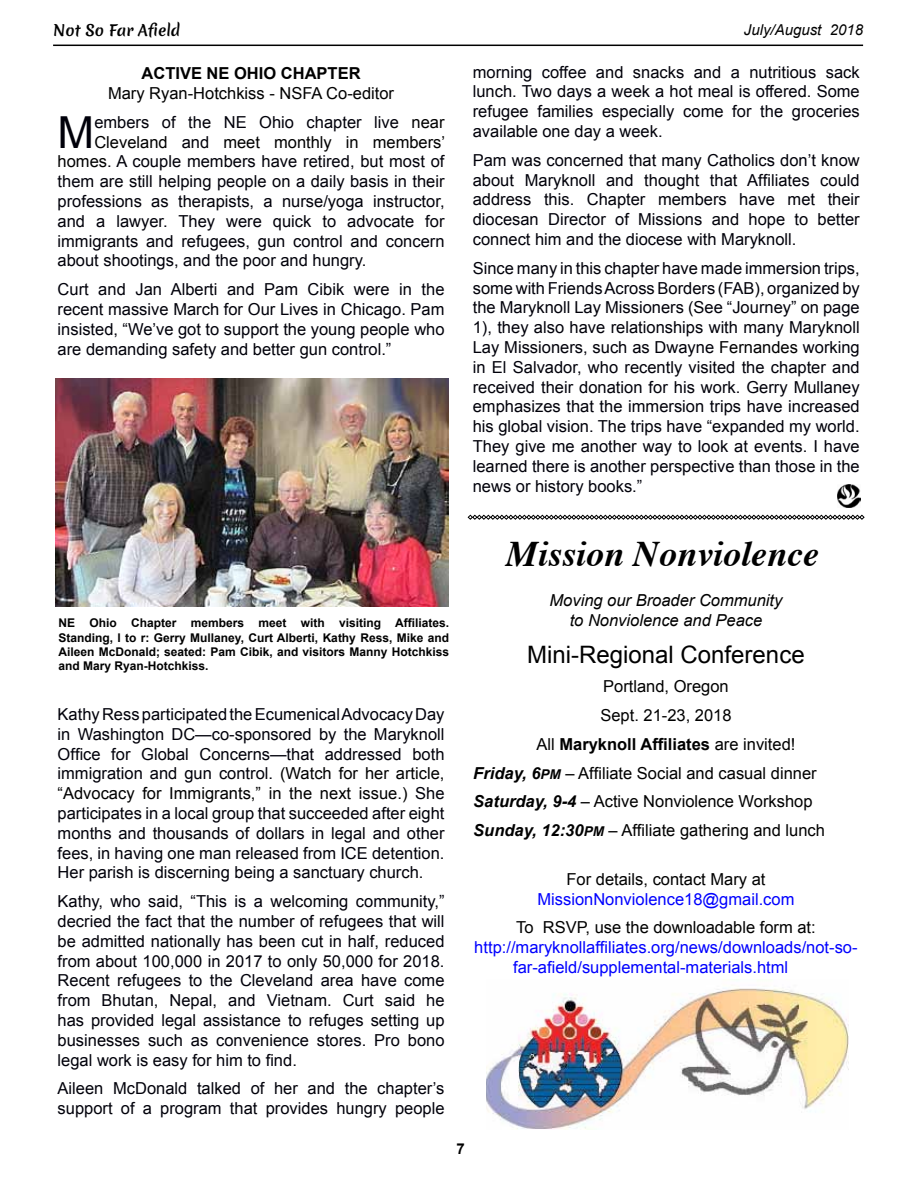
<style>
.page{position:relative;width:918px;height:1188px;background:#fff}
.page>*{position:absolute;margin:0;border:0;box-sizing:border-box;transform-origin:0 0}
.t1{font:44.1px "Arial";color:#00000a}
.t2{font:italic 700 36px "Times";color:#000}
.t3{font:24px "Arial";color:#000}
.t4{font:16.5px/19.8px "Arial";color:#00000a;text-align:justify}
.t5{font:16.5px "Arial";color:#000}
.t6{font:16.5px/19.8px "Arial";color:#00f}
.t7{font:700 16.5px "Arial";color:#000}
.t8{font:italic 16.5px/19.8px "Arial";color:#000;text-align:center}
.t9{font:italic 15px "Arial";color:#000}
.t10{font:15px "Merienda One";color:#000}
.t11{font:700 15px "Arial";color:#000}
.t12{font:700 12px/14.4px "Arial";color:#000;text-align:justify}
.s1{color:#000}
.s2{color:#00000a}
.s3{font-weight:400}
.s4{font-weight:700;font-style:italic}
.s5{font-weight:700;font-style:italic;font-size:13.5px}
</style>
<div class="page">
<hr style="left:53px;top:45px;width:810px;height:1px;background:#000">
<img style="left:56px;top:379px;width:392px;height:228px">
<svg style="left:468px;top:515px;width:397px;height:5px"></svg>
<img style="left:487px;top:979px;width:361px;height:150px">
<img style="left:838px;top:485px;width:22px;height:23px">
<p class="t10" style="left:53px;top:19px;width:129px">Not So Far Afield</p>
<p class="t7" style="left:142px;top:62px;width:221px">Active NE Ohio Chapter</p>
<p class="t5" style="left:108px;top:82px;width:288px">Mary Ryan-Hotchkiss - NSFA Co-editor</p>
<h1 class="t1" style="left:58px;top:103px;width:38px">M</h1>
<p class="t4" style="left:94px;top:112px;width:352px">embers of the NE Ohio chapter live <span class="s1">near</span></p>
<p class="t5" style="left:94px;top:131px;width:352px">Cleveland <span class="s2">and</span> meet monthly in members’</p>
<p class="t4" style="left:58px;top:152px;width:388px"><span class="s1">homes</span>. A couple members have retired, but most of</p>
<p class="t4" style="left:58px;top:172px;width:388px">them are still helping people on a daily basis in their</p>
<p class="t4" style="left:58px;top:191px;width:389px">professions as therapists, a nurse/yoga instructor,</p>
<p class="t4" style="left:58px;top:211px;width:388px">and a lawyer. They were quick to advocate for</p>
<p class="t4" style="left:58px;top:231px;width:388px">immigrants and refugees, gun control and concern</p>
<p class="t4" style="left:58px;top:251px;width:310px">about shootings, and the poor and hungry.</p>
<p class="t4" style="left:58px;top:280px;width:389px">Curt and Jan Alberti and Pam Cibik were in the recent massive March for Our Lives in Chicago. Pam insisted, “We’ve got to support the young people who are demanding safety and better gun control.”</p>
<p class="t9" style="left:744px;top:20px;width:121px">July/August 2018</p>
<p class="t4" style="left:473px;top:62px;width:389px">morning coffee and snacks and a nutritious sack lunch. Two days a week a hot meal is offered. Some refugee families especially come for the groceries available one day a week.</p>
<p class="t4" style="left:473px;top:150px;width:388px">Pam was concerned that many Catholics don’t know about Maryknoll and thought that Affiliates could address this. Chapter members have met their diocesan Director of Missions and hope to better connect him and the diocese with Maryknoll.</p>
<p class="t4" style="left:473px;top:258px;width:389px">Since many in this chapter have made immersion trips, some with Friends Across Borders (FAB), organized by the Maryknoll Lay Missioners (See “Journey” on page 1), they also have relationships with many Maryknoll Lay Missioners, such as Dwayne <span class="s1">Fernandes</span> working in El Salvador, who recently visited the chapter and received their donation for his work. Gerry Mullaney emphasizes that the immersion trips have increased his global vision. The trips have “expanded my world.<br>They give me another way to look at events. I have learned there is another perspective than those in the news or history books.”</p>
<p class="t12" style="left:58px;top:616px;width:392px">NE Ohio Chapter members meet with visiting Affiliates.<br>Standing, l to r: Gerry Mullaney, Curt Alberti, Kathy Ress, Mike and Aileen McDonald; seated: Pam Cibik, and visitors Manny Hotchkiss and Mary Ryan-Hotchkiss.</p>
<p class="t4" style="left:58px;top:704px;width:388px">Kathy Ress participated the Ecumenical Advocacy Day in Washington DC—co-sponsored by the Maryknoll Office for Global Concerns—that addressed both immigration and gun control. <span class="s1">(Watch for her article, “Advocacy for Immigrants,” in the next issue.)</span> She participates in a local group that succeeded after eight months and thousands of dollars in legal and other fees, in having one man released from ICE detention.<br>Her parish is discerning being a sanctuary church.</p>
<p class="t4" style="left:58px;top:892px;width:388px">Kathy, who said, “This is a welcoming community,” decried the fact that the number of refugees that will be admitted nationally has been cut in half, reduced from about 100,000 in 2017 to only 50,000 for 2018.<br>Recent refugees to the Cleveland area have come from Bhutan, Nepal, and Vietnam. Curt said he has provided legal assistance to refuges setting up businesses such as convenience stores. Pro bono legal work is easy for him to find.</p>
<p class="t4" style="left:58px;top:1079px;width:388px">Aileen McDonald talked of her and the chapter’s support of a program that provides hungry people</p>
<h2 class="t2" style="left:506px;top:520px;width:315px">Mission Nonviolence</h2>
<p class="t8" style="left:550px;top:590px;width:234px">Moving our Broader Community to Nonviolence and Peace</p>
<h3 class="t3" style="left:527px;top:639px;width:279px">Mini-Regional Conference</h3>
<p class="t5" style="left:603px;top:676px;width:127px">Portland, Oregon</p>
<p class="t5" style="left:600px;top:704px;width:133px">Sept. 21-23, 2018</p>
<p class="t7" style="left:537px;top:733px;width:260px"><span class="s3">All</span> Maryknoll Affiliates <span class="s3">are invited!</span></p>
<p class="t5" style="left:473px;top:762px;width:345px"><span class="s4">Friday, 6</span><span class="s5">PM</span> – Affiliate Social and casual dinner</p>
<p class="t5" style="left:473px;top:791px;width:341px"><span class="s4">Saturday, 9-4</span> – Active Nonviolence Workshop</p>
<p class="t5" style="left:473px;top:820px;width:353px"><span class="s4">Sunday, 12:30</span><span class="s5">PM</span> – Affiliate gathering and lunch</p>
<p class="t5" style="left:567px;top:868px;width:200px">For details, contact Mary at</p>
<p class="t6" style="left:537px;top:889px;width:258px">MissionNonviolence18@gmail.com</p>
<p class="t5" style="left:516px;top:917px;width:301px">To RSVP, use the downloadable form at:</p>
<p class="t6" style="left:513px;top:938px;width:346px;text-indent:-39px">http://maryknollaffiliates.org/news/downloads/not-so&shy;far-afield/supplemental-materials.html</p>
<p class="t11" style="left:457px;top:1139px;width:10px">7</p>
</div>
